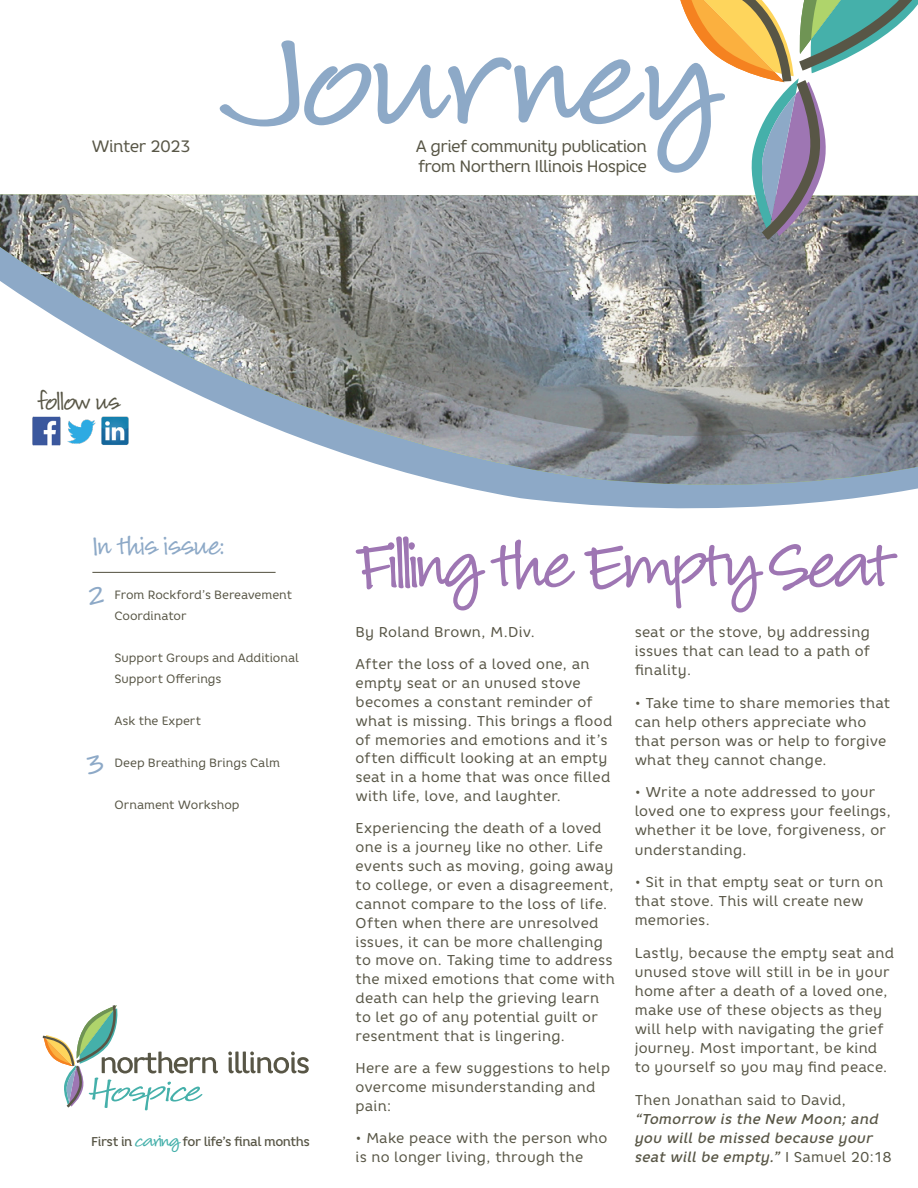
<style>
.page{position:relative;width:918px;height:1188px;background:#fff}
.page>*{position:absolute;margin:0;border:0;box-sizing:border-box;transform-origin:0 0}
.headline{font:102px "Louisiana";letter-spacing:-.03em;color:#9e76b3}
.t1{font:45px "Louisiana";color:#8da9c7}
.t2{font:40.5px "Louisiana";letter-spacing:.005em;color:#8da9c7}
.continue{font:35.85px "Louisiana";letter-spacing:-.005em;color:#585646}
.t3{font:16.5px/19.5px "Core Rhino 45";letter-spacing:-.04em;color:#585646}
.body_copy{font:14.25px/18.9px "Core Rhino 45";letter-spacing:.015em;color:#585646}
.body_copy-2{font:italic 500 14.25px/19px "Core Rhino 55";letter-spacing:.015em;color:#585646}
.t4{font:500 12.75px "Core Rhino 55";letter-spacing:-.04em;color:#585646}
.t5{font:12px/21px "Core Rhino 45";letter-spacing:-.005em;color:#585646}
.s1{font-family:"Louisiana";font-weight:400;font-size:25.2px;color:#45b0aa}
.s2{font-family:"Core Rhino 45";font-weight:400;font-style:normal}
</style>
<div class="page">
<svg style="left:537px;top:500px;width:301px;height:9px;fill:#8da9c7"></svg>
<img style="left:308px;top:441px;width:610px;height:53px">
<svg style="left:0;top:194px;width:918px;height:247px;background:#9a9ea0"></svg>
<hr style="left:92px;top:572px;width:184px;height:1px;background:#585646">
<svg style="left:228px;top:1051px;width:81px;height:23px"></svg>
<svg style="left:43px;top:1005px;width:175px;height:105px"></svg>
<svg style="left:220px;top:0;width:698px;height:240px"></svg>
<img style="left:26px;top:413px;width:107px;height:33px">
<p class="t3" style="left:91px;top:137px;width:101px">Winter 2023</p>
<p class="t3" style="left:416px;top:137px;width:233px">A grief community publication from Northern Illinois Hospice</p>
<p class="continue" style="left:37px;top:375px;width:84px">follow us</p>
<p class="t2" style="left:92px;top:516px;width:134px">In this issue:</p>
<p class="t1" style="left:89px;top:562px;width:16px">2</p>
<p class="t5" style="left:115px;top:585px;width:179px">From Rockford’s Bereavement<br>Coordinator</p>
<p class="t5" style="left:115px;top:647px;width:186px">Support Groups and Additional<br>Support Offerings</p>
<p class="t5" style="left:115px;top:710px;width:88px">Ask the Expert</p>
<p class="t5" style="left:115px;top:752px;width:167px">Deep Breathing Brings Calm</p>
<p class="t5" style="left:115px;top:794px;width:127px">Ornament Workshop</p>
<p class="t1" style="left:88px;top:731px;width:18px">3</p>
<p class="t4" style="left:91px;top:1133px;width:220px">First in <span class="s1">caring</span> for life’s final months</p>
<p class="headline" style="left:356px;top:491px;width:540px">Filing the Empty Seat</p>
<p class="body_copy" style="left:356px;top:622px;width:181px">By Roland Brown, M.Div.</p>
<p class="body_copy" style="left:356px;top:654px;width:258px">After the loss of a loved one, an empty seat or an unused stove becomes a constant reminder of what is missing. This brings a flood of memories and emotions and it’s often difficult looking at an empty seat in a home that was once filled with life, love, and laughter.</p>
<p class="body_copy" style="left:356px;top:819px;width:261px">Experiencing the death of a loved one is a journey like no other. Life events such as moving, going away to college, or even a disagreement, cannot compare to the loss of life.<br>Often when there are unresolved issues, it can be more challenging to move on. Taking time to address the mixed emotions that come with death can help the grieving learn to let go of any potential guilt or resentment that is lingering.</p>
<p class="body_copy" style="left:356px;top:1058px;width:256px">Here are a few suggestions to help overcome misunderstanding and pain:</p>
<p class="body_copy" style="left:356px;top:1129px;width:253px">• Make peace with the person who is no longer living, through the</p>
<p class="body_copy" style="left:635px;top:622px;width:237px;text-align:justify">seat or the stove, by addressing issues that can lead to a path of finality.</p>
<p class="body_copy" style="left:635px;top:693px;width:257px">• Take time to share memories that can help others appreciate who that person was or help to forgive what they cannot change.</p>
<p class="body_copy" style="left:635px;top:783px;width:258px">• Write a note addressed to your loved one to express your feelings, whether it be love, forgiveness, or understanding.</p>
<p class="body_copy" style="left:635px;top:872px;width:250px">• Sit in that empty seat or turn on that stove. This will create new memories.</p>
<p class="body_copy" style="left:635px;top:943px;width:261px">Lastly, because the empty seat and unused stove will still in be in your home after a death of a loved one, make use of these objects as they will help with navigating the grief journey. Most important, be kind to yourself so you may find peace.</p>
<p class="body_copy-2" style="left:635px;top:1090px;width:259px"><span class="s2">Then Jonathan said to David, </span>“Tomorrow is the New Moon; and you will be missed because your seat will be empty.” <span class="s2">I Samuel 20:18</span></p>
</div>
